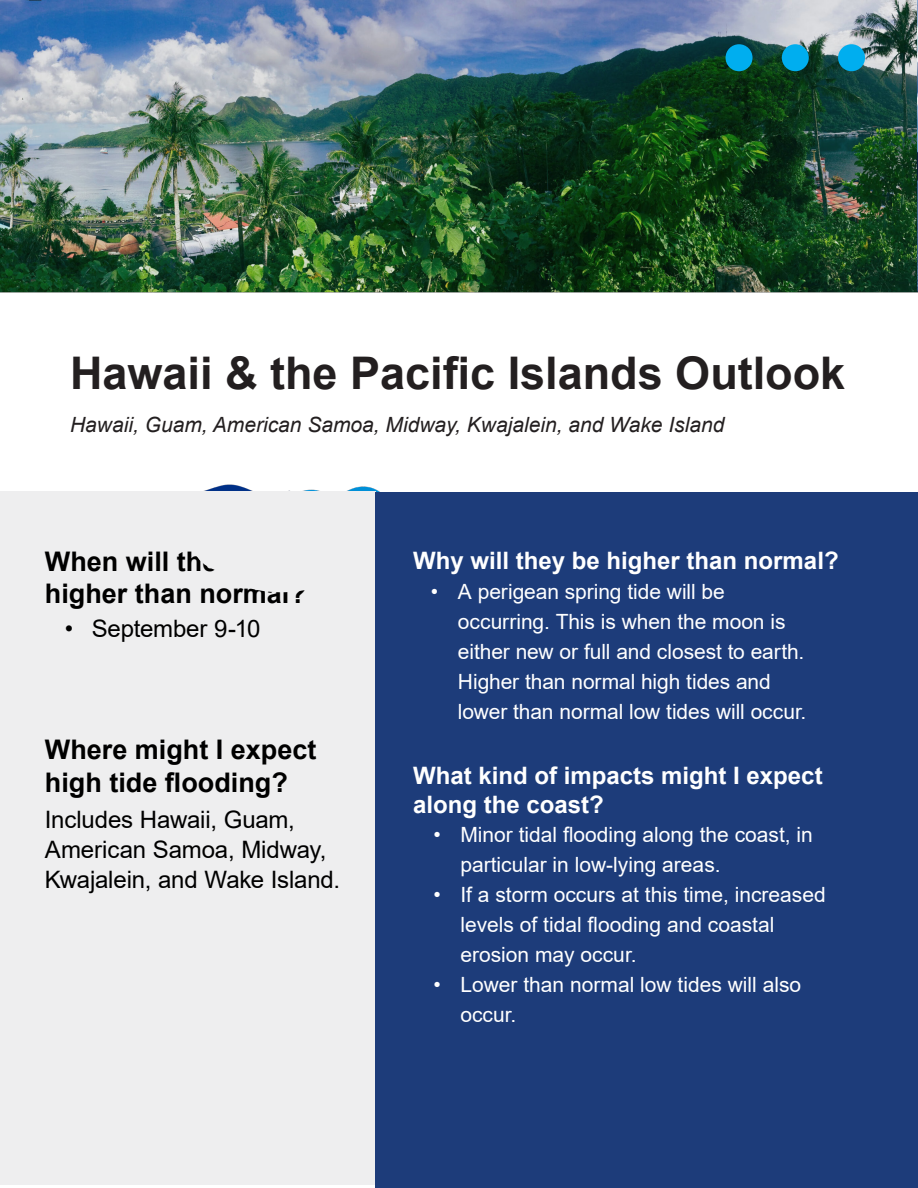
<style>
.page{position:relative;width:918px;height:1188px;background:#fff}
.page>*{position:absolute;margin:0;border:0;box-sizing:border-box;transform-origin:0 0}
.t1{font:700 45px "Arial";color:#231f20}
.t2{font:700 27px/32.4px "Arial";color:#000}
.t3{font:24px/30px "Arial";letter-spacing:-.005em;color:#000}
.t4{font:700 24px/28.8px "Arial";color:#fff}
.t5{font:21px/30px "Arial";color:#fff}
.t6{font:italic 21px "Arial";color:#231f20}
</style>
<div class="page">
<img style="left:0;top:0;width:918px;height:293px">
<div style="left:726px;top:44px;width:27px;height:27px;background:#00aeef;border-radius:50%"></div>
<div style="left:838px;top:44px;width:27px;height:27px;background:#00aeef;border-radius:50%"></div>
<div style="left:782px;top:44px;width:27px;height:27px;background:#00aeef;border-radius:50%"></div>
<img style="left:204px;top:484px;width:188px;height:9px">
<div style="left:0;top:491px;width:375px;height:694px;background:#eeeeef"></div>
<div style="left:375px;top:493px;width:543px;height:695px;background:#1d3c7a"></div>
<p class="t1" style="left:70px;top:342px;width:777px">Hawaii &amp; the Pacific Islands Outlook</p>
<p class="t6" style="left:70px;top:411px;width:656px">Hawaii, Guam, American Samoa, Midway, Kwajalein, and Wake Island</p>
<p class="t2" style="left:45px;top:545px;width:284px">When will the tides be higher than normal?</p>
<p class="t3" style="left:65px;top:614px;width:197px">• September 9-10</p>
<p class="t2" style="left:45px;top:734px;width:273px">Where might I expect high tide flooding?</p>
<p class="t3" style="left:45px;top:804px;width:297px">Includes Hawaii, Guam,<br>American Samoa, Midway,<br>Kwajalein, and Wake Island.</p>
<p class="t4" style="left:413px;top:546px;width:427px">Why will they be higher than normal?</p>
<p class="t5" style="left:458px;top:576px;width:350px;text-indent:-27px">• A perigean spring tide will be occurring. This is when the moon is either new or full and closest to earth.<br>Higher than normal high tides and lower than normal low tides will occur.</p>
<p class="t4" style="left:413px;top:762px;width:411px">What kind of impacts might I expect along the coast?</p>
<p class="t5" style="left:460px;top:820px;width:354px;text-indent:-27px">• Minor tidal flooding along the coast, in particular in low-lying areas.</p>
<p class="t5" style="left:460px;top:880px;width:367px;text-indent:-27px">• If a storm occurs at this time, increased levels of tidal flooding and coastal erosion may occur.</p>
<p class="t5" style="left:460px;top:970px;width:342px;text-indent:-27px">• Lower than normal low tides will also occur.</p>
</div>
